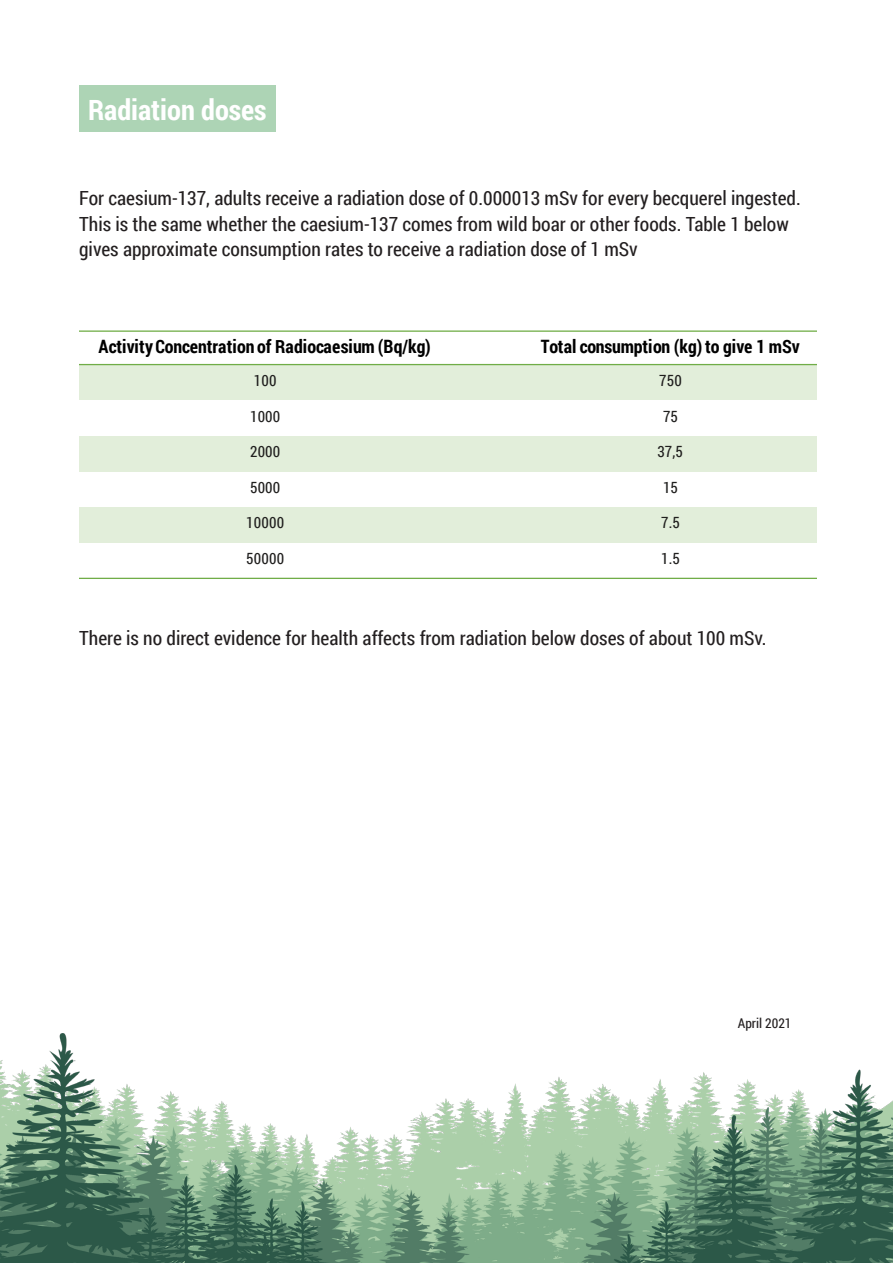
<style>
.page{position:relative;width:893px;height:1263px;background:#fff}
.page>*{position:absolute;margin:0;border:0;box-sizing:border-box;transform-origin:0 0}
.t1{font:700 28.5px "Roboto Condensed";color:#fff}
.t2{font:19.5px/25.5px "Roboto Condensed";color:#231f20}
.t3{font:700 18.45px "Roboto Condensed";color:#000}
.t4{font:15.45px "Roboto Condensed";letter-spacing:.01em;color:#201f1e}
.t5{font:13.5px "Roboto Condensed";color:#231f20}
</style>
<div class="page">
<img style="left:0;top:1033px;width:893px;height:230px">
<div style="left:79px;top:85px;width:197px;height:46px;background:#add4b5"></div>
<div style="left:79px;top:365px;width:389px;height:35px;background:#e2eeda"></div>
<div style="left:468px;top:365px;width:348px;height:35px;background:#e2eeda"></div>
<div style="left:79px;top:436px;width:389px;height:35px;background:#e2eeda"></div>
<div style="left:468px;top:436px;width:348px;height:35px;background:#e2eeda"></div>
<div style="left:79px;top:507px;width:389px;height:36px;background:#e2eeda"></div>
<div style="left:468px;top:507px;width:348px;height:36px;background:#e2eeda"></div>
<hr style="left:79px;top:364px;width:737px;height:1px;background:#70ad47">
<hr style="left:79px;top:330px;width:737px;height:2px;background:#70ad47">
<hr style="left:79px;top:578px;width:737px;height:1px;background:#70ad47">
<p class="t1" style="left:88px;top:89px;width:180px">Radiation doses</p>
<p class="t2" style="left:79px;top:185px;width:723px">For caesium-137, adults receive a radiation dose of 0.000013 mSv for every becquerel ingested.<br>This is the same whether the caesium-137 comes from wild boar or other foods. Table 1 below gives approximate consumption rates to receive a radiation dose of 1 mSv</p>
<p class="t3" style="left:98px;top:334px;width:334px">Activity Concentration of Radiocaesium (Bq/kg)</p>
<p class="t3" style="left:541px;top:334px;width:260px">Total consumption (kg) to give 1 mSv</p>
<p class="t4" style="left:254px;top:370px;width:24px">100</p>
<p class="t4" style="left:659px;top:370px;width:24px">750</p>
<p class="t4" style="left:250px;top:405px;width:32px">1000</p>
<p class="t4" style="left:663px;top:405px;width:17px">75</p>
<p class="t4" style="left:250px;top:441px;width:32px">2000</p>
<p class="t4" style="left:657px;top:441px;width:27px">37,5</p>
<p class="t4" style="left:250px;top:476px;width:32px">5000</p>
<p class="t4" style="left:663px;top:476px;width:17px">15</p>
<p class="t4" style="left:246px;top:512px;width:39px">10000</p>
<p class="t4" style="left:661px;top:512px;width:20px">7.5</p>
<p class="t4" style="left:246px;top:548px;width:39px">50000</p>
<p class="t4" style="left:661px;top:548px;width:20px">1.5</p>
<p class="t2" style="left:79px;top:625px;width:689px">There is no direct evidence for health affects from radiation below doses of about 100 mSv.</p>
<p class="t5" style="left:738px;top:1013px;width:55px">April 2021</p>
</div>
